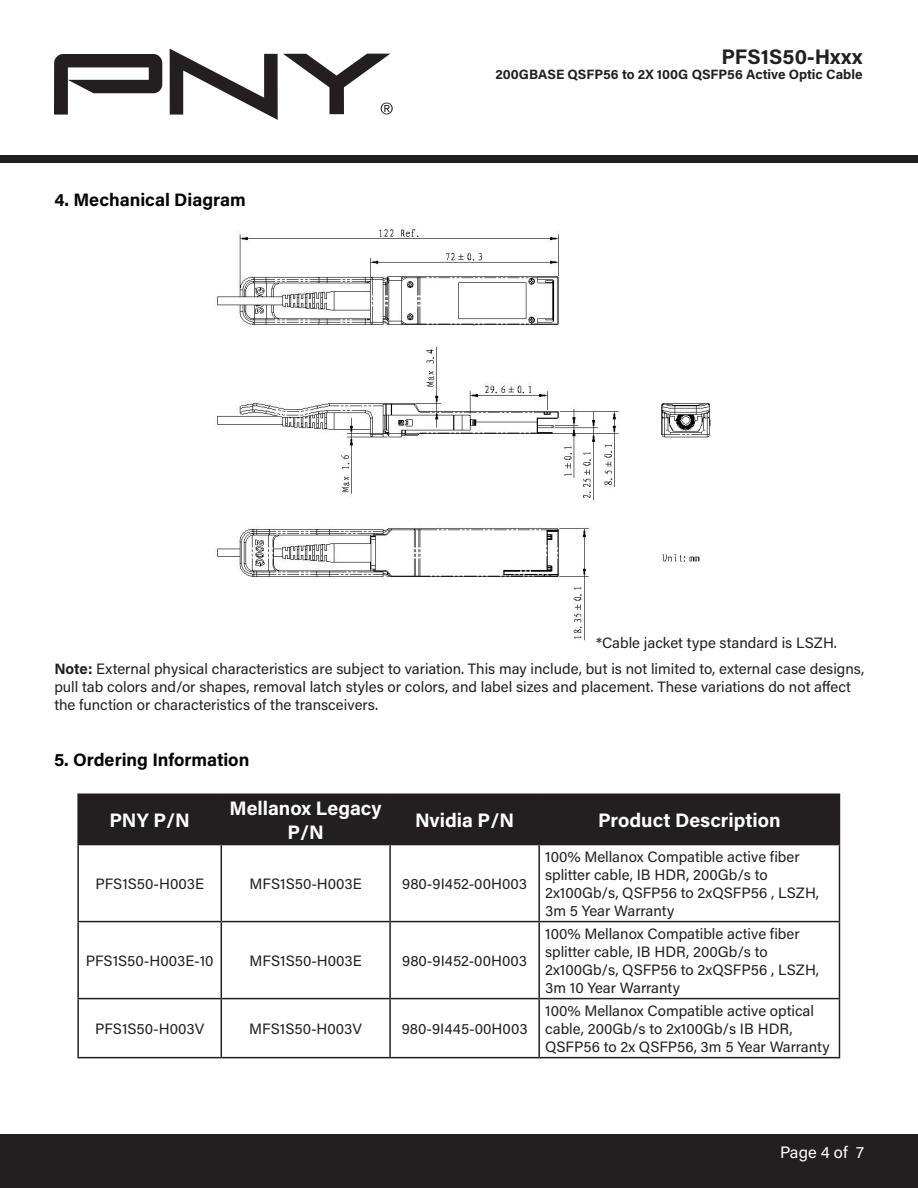
<style>
.page{position:relative;width:918px;height:1188px;background:#fff}
.page>*{position:absolute;margin:0;border:0;box-sizing:border-box;transform-origin:0 0}
.t1{font:700 21px "Acumin Pro";color:#231f20}
.t2{font:700 19.5px/24px "Acumin Pro";color:#fff;text-align:center}
.t3{font:700 18px "Acumin Pro";color:#040503}
.t4{font:16.5px "Acumin Pro";color:#fff}
.t5{font:15px/18px "Acumin Pro";color:#231f20}
.t6{font:700 13.5px "Acumin Pro";color:#231f20}
.s1{font-weight:700}
</style>
<div class="page">
<div style="left:0;top:155px;width:918px;height:8px;background:#231f20"></div>
<div style="left:0;top:1134px;width:918px;height:54px;background:#231f20"></div>
<svg style="left:54px;top:54px;width:108px;height:61px"></svg>
<svg style="left:170px;top:49px;width:223px;height:71px"></svg>
<div style="left:79px;top:795px;width:760px;height:49px;background:#231f20"></div>
<hr style="left:77px;top:793px;width:144px;height:2px;background:#231f20">
<hr style="left:77px;top:795px;width:2px;height:49px;background:#231f20">
<hr style="left:221px;top:793px;width:169px;height:2px;background:#231f20">
<hr style="left:221px;top:795px;width:1px;height:49px;background:#231f20">
<hr style="left:390px;top:793px;width:149px;height:2px;background:#231f20">
<hr style="left:389px;top:795px;width:2px;height:49px;background:#231f20">
<hr style="left:539px;top:793px;width:301px;height:2px;background:#231f20">
<hr style="left:538px;top:795px;width:2px;height:49px;background:#231f20">
<hr style="left:839px;top:795px;width:1px;height:49px;background:#231f20">
<hr style="left:77px;top:844px;width:144px;height:1px;background:#231f20">
<hr style="left:77px;top:845px;width:2px;height:76px;background:#231f20">
<hr style="left:221px;top:844px;width:169px;height:1px;background:#231f20">
<hr style="left:221px;top:845px;width:1px;height:76px;background:#231f20">
<hr style="left:390px;top:844px;width:149px;height:1px;background:#231f20">
<hr style="left:389px;top:845px;width:2px;height:76px;background:#231f20">
<hr style="left:539px;top:844px;width:301px;height:1px;background:#231f20">
<hr style="left:538px;top:845px;width:2px;height:76px;background:#231f20">
<hr style="left:839px;top:845px;width:1px;height:76px;background:#231f20">
<hr style="left:77px;top:921px;width:144px;height:1px;background:#231f20">
<hr style="left:77px;top:922px;width:2px;height:76px;background:#231f20">
<hr style="left:221px;top:921px;width:169px;height:1px;background:#231f20">
<hr style="left:221px;top:922px;width:1px;height:76px;background:#231f20">
<hr style="left:390px;top:921px;width:149px;height:1px;background:#231f20">
<hr style="left:389px;top:922px;width:2px;height:76px;background:#231f20">
<hr style="left:539px;top:921px;width:301px;height:1px;background:#231f20">
<hr style="left:538px;top:922px;width:2px;height:76px;background:#231f20">
<hr style="left:839px;top:922px;width:1px;height:76px;background:#231f20">
<hr style="left:77px;top:998px;width:144px;height:1px;background:#231f20">
<hr style="left:77px;top:999px;width:2px;height:58px;background:#231f20">
<hr style="left:221px;top:998px;width:169px;height:1px;background:#231f20">
<hr style="left:221px;top:999px;width:1px;height:58px;background:#231f20">
<hr style="left:390px;top:998px;width:149px;height:1px;background:#231f20">
<hr style="left:389px;top:999px;width:2px;height:58px;background:#231f20">
<hr style="left:539px;top:998px;width:301px;height:1px;background:#231f20">
<hr style="left:538px;top:999px;width:2px;height:58px;background:#231f20">
<hr style="left:839px;top:999px;width:1px;height:58px;background:#231f20">
<hr style="left:77px;top:1057px;width:144px;height:1px;background:#231f20">
<hr style="left:221px;top:1057px;width:169px;height:1px;background:#231f20">
<hr style="left:390px;top:1057px;width:149px;height:1px;background:#231f20">
<hr style="left:539px;top:1057px;width:301px;height:1px;background:#231f20">
<img style="left:217px;top:226px;width:494px;height:415px">
<p class="t3" style="left:54px;top:187px;width:193px">4. Mechanical Diagram</p>
<h1 class="t1" style="left:721px;top:42px;width:143px">PFS1S50-Hxxx</h1>
<p class="t6" style="left:495px;top:65px;width:369px">200GBASE QSFP56 to 2X 100G QSFP56 Active Optic Cable</p>
<p class="t5" style="left:596px;top:634px;width:242px">*Cable jacket type standard is LSZH.</p>
<p class="t5" style="left:54px;top:660px;width:811px"><span class="s1">Note:</span> External physical characteristics are subject to variation. This may include, but is not limited to, external case designs, pull tab colors and/or shapes, removal latch styles or colors, and label sizes and placement. These variations do not affect the function or characteristics of the transceivers.</p>
<p class="t3" style="left:54px;top:747px;width:197px">5. Ordering Information</p>
<p class="t2" style="left:109px;top:807px;width:82px">PNY P/N</p>
<p class="t2" style="left:230px;top:795px;width:154px">Mellanox Legacy<br>P/N</p>
<p class="t2" style="left:415px;top:807px;width:101px">Nvidia P/N</p>
<p class="t2" style="left:598px;top:807px;width:184px">Product Description</p>
<p class="t5" style="left:95px;top:874px;width:110px">PFS1S50-H003E</p>
<p class="t5" style="left:250px;top:874px;width:114px">MFS1S50-H003E</p>
<p class="t5" style="left:402px;top:874px;width:126px">980-9I452-00H003</p>
<p class="t5" style="left:86px;top:951px;width:129px">PFS1S50-H003E-10</p>
<p class="t5" style="left:250px;top:951px;width:114px">MFS1S50-H003E</p>
<p class="t5" style="left:402px;top:951px;width:126px">980-9I452-00H003</p>
<p class="t5" style="left:95px;top:1019px;width:111px">PFS1S50-H003V</p>
<p class="t5" style="left:249px;top:1019px;width:114px">MFS1S50-H003V</p>
<p class="t5" style="left:402px;top:1019px;width:127px">980-9I445-00H003</p>
<p class="t5" style="left:545px;top:847px;width:275px">100% Mellanox Compatible active fiber splitter cable, IB HDR, 200Gb/s to<br>2x100Gb/s, QSFP56 to 2xQSFP56 , LSZH,<br>3m 5 Year Warranty</p>
<p class="t5" style="left:545px;top:924px;width:275px">100% Mellanox Compatible active fiber splitter cable, IB HDR, 200Gb/s to<br>2x100Gb/s, QSFP56 to 2xQSFP56 , LSZH,<br>3m 10 Year Warranty</p>
<p class="t5" style="left:545px;top:1001px;width:286px">100% Mellanox Compatible active optical cable, 200Gb/s to 2x100Gb/s IB HDR,<br>QSFP56 to 2x QSFP56, 3m 5 Year Warranty</p>
<p class="t4" style="left:780px;top:1141px;width:85px">Page 4 of 7</p>
</div>
